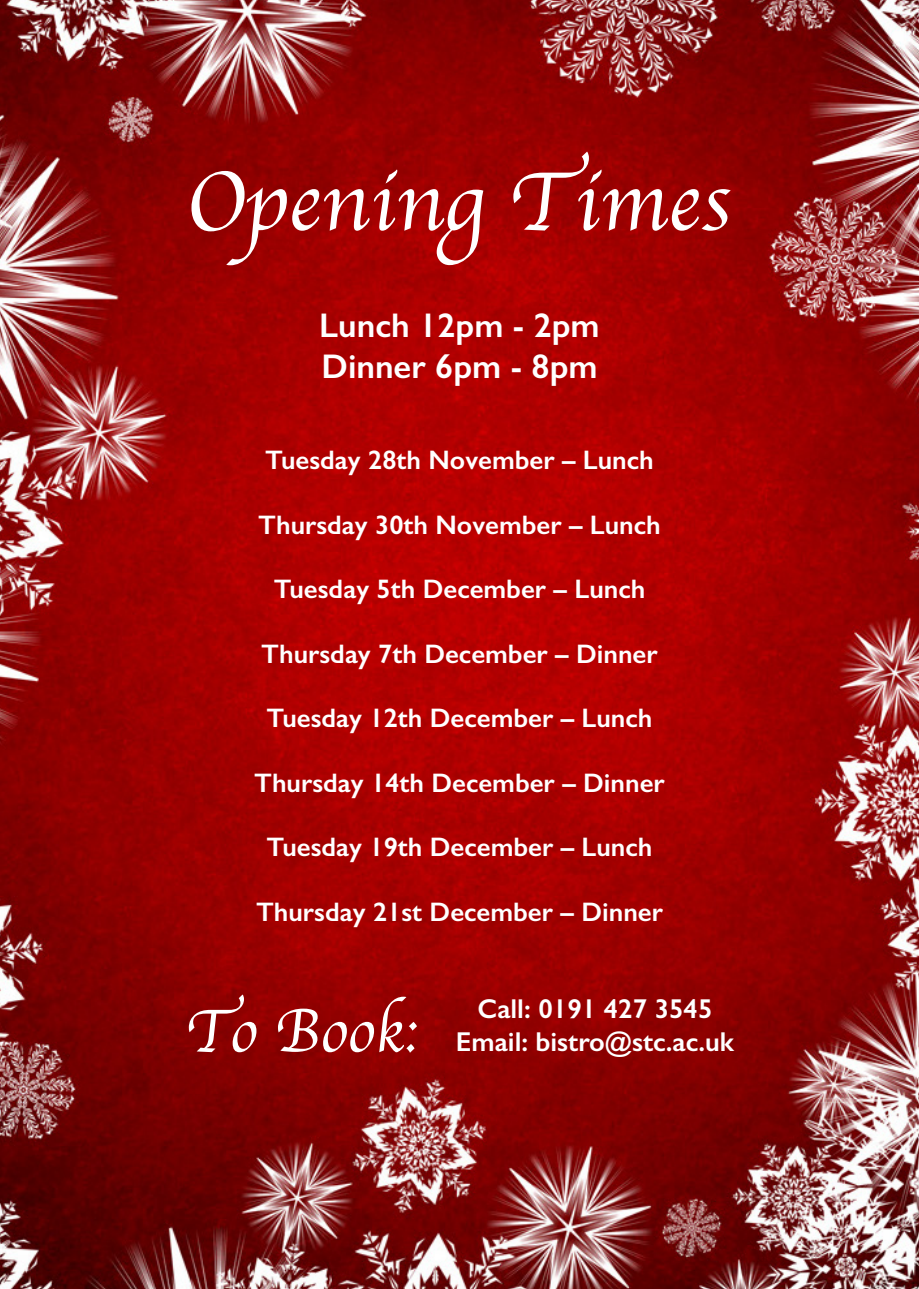
<style>
.page{position:relative;width:919px;height:1289px;background:#fff}
.page>*{position:absolute;margin:0;border:0;box-sizing:border-box;transform-origin:0 0}
.t1{font:86.7px "Apple Chancery";color:#fff}
.t2{font:63.3px "Apple Chancery";color:#fff}
.t3{font:600 34.35px "Gill Sans";color:#fff}
.t4{font:600 27.3px "Gill Sans";color:#fff}
.t5{font:600 26.85px "Gill Sans";color:#fff}
</style>
<div class="page">
<img style="left:0;top:0;width:918px;height:1288px">
<p class="t1" style="left:185px;top:133px;width:547px">Opening Times</p>
<p class="t3" style="left:319px;top:305px;width:282px">Lunch 12pm - 2pm</p>
<p class="t3" style="left:321px;top:346px;width:277px">Dinner 6pm - 8pm</p>
<p class="t5" style="left:265px;top:444px;width:390px">Tuesday 28th November – Lunch</p>
<p class="t5" style="left:258px;top:508px;width:404px">Thursday 30th November – Lunch</p>
<p class="t5" style="left:274px;top:573px;width:373px">Tuesday 5th December – Lunch</p>
<p class="t5" style="left:261px;top:637px;width:398px">Thursday 7th December – Dinner</p>
<p class="t5" style="left:266px;top:702px;width:387px">Tuesday 12th December – Lunch</p>
<p class="t5" style="left:254px;top:766px;width:412px">Thursday 14th December – Dinner</p>
<p class="t5" style="left:266px;top:830px;width:387px">Tuesday 19th December – Lunch</p>
<p class="t5" style="left:256px;top:895px;width:408px">Thursday 21st December – Dinner</p>
<p class="t2" style="left:185px;top:980px;width:233px">To Book:</p>
<p class="t4" style="left:477px;top:992px;width:236px">Call: 0191 427 3545</p>
<p class="t4" style="left:456px;top:1025px;width:279px">Email: bistro@stc.ac.uk</p>
</div>
